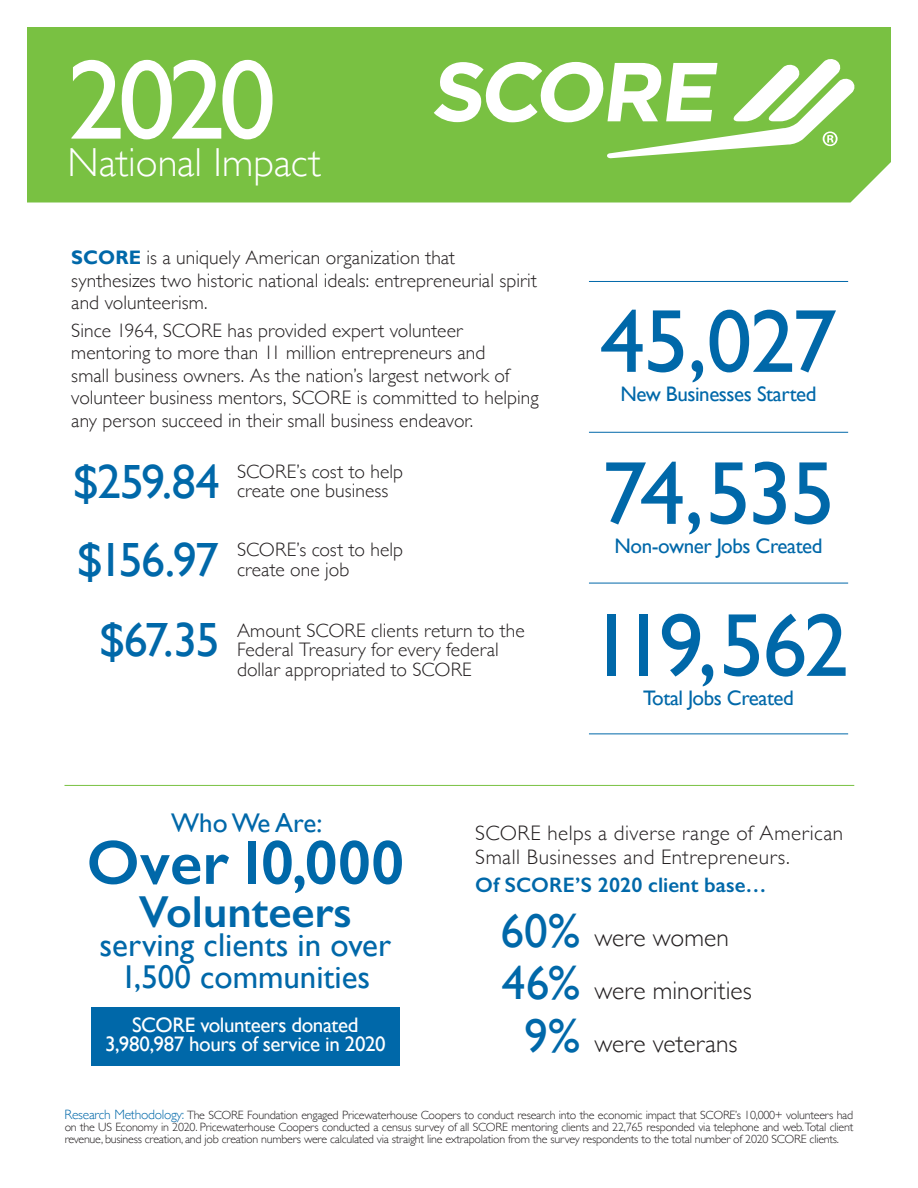
<style>
.page{position:relative;width:918px;height:1188px;background:#fff}
.page>*{position:absolute;margin:0;border:0;box-sizing:border-box;transform-origin:0 0}
.t1{font:114px "Gill Sans";color:#fff}
.t2{font:90px "Gill Sans";letter-spacing:-.04em;color:#0068a9}
.t3{font:600 63px "Gill Sans";color:#0068a9}
.t4{font:48px "Gill Sans";letter-spacing:-.04em;color:#0068a9}
.t5{font:600 45px "Gill Sans";color:#0068a9}
.t6{font:300 40.5px "Gill Sans";color:#fff}
.t7{font:33px/31.3px "Gill Sans";color:#0068a9;text-align:center}
.t8{font:27px "Gill Sans";color:#0068a9}
.t9{font:300 25.5px "Gill Sans";letter-spacing:.005em;color:#231f20}
.t10{font:300 21px/24px "Gill Sans";letter-spacing:.025em;color:#231f20}
.t11{font:21px "Gill Sans";letter-spacing:-.02em;color:#0068a9}
.t12{font:21px/19.4px "Gill Sans";letter-spacing:-.02em;color:#fff;text-align:center}
.t13{font:600 21px "Gill Sans";letter-spacing:.005em;color:#0068a9}
.t14{font:300 19.5px/22.5px "Gill Sans";letter-spacing:.005em;color:#231f20}
.t15{font:300 12px/12px "Gill Sans";letter-spacing:-.02em;color:#231f20;text-align:justify}
.s1{font-weight:700;color:#0068a9}
.s2{font-weight:400;font-size:47.4px;color:#0068a9}
.s3{font-size:13.5px;color:#0068a9}
</style>
<div class="page">
<hr style="left:64px;top:785px;width:790px;height:1px;background:#79c142">
<div style="left:27px;top:27px;width:864px;height:175px;background:#79c142"></div>
<svg style="left:434px;top:59px;width:420px;height:99px"></svg>
<div style="left:91px;top:1007px;width:309px;height:59px;background:#0068a9"></div>
<hr style="left:589px;top:432px;width:259px;height:1px;background:#0068a9">
<hr style="left:589px;top:281px;width:259px;height:1px;background:#0068a9">
<hr style="left:589px;top:583px;width:259px;height:1px;background:#0068a9">
<hr style="left:589px;top:734px;width:259px;height:1px;background:#0068a9">
<h1 class="t1" style="left:68px;top:33px;width:210px">2020</h1>
<h3 class="t6" style="left:68px;top:131px;width:255px">National Impact</h3>
<p class="t14" style="left:71px;top:245px;width:467px"><span class="s1">SCORE</span> is a uniquely American organization that synthesizes two historic national ideals: entrepreneurial spirit and volunteerism.</p>
<p class="t14" style="left:71px;top:318px;width:469px">Since 1964, SCORE has provided expert volunteer mentoring to more than 11 million entrepreneurs and<br>small business owners. As the nation’s largest network of volunteer business mentors, SCORE is committed to helping any person succeed in their small business endeavor.</p>
<h3 class="t4" style="left:73px;top:454px;width:148px">$259.84</h3>
<p class="t14" style="left:237px;top:461px;width:168px;line-height:19.5px">SCORE’s cost to help create one business</p>
<h3 class="t4" style="left:77px;top:532px;width:144px">$156.97</h3>
<p class="t14" style="left:237px;top:539px;width:168px;line-height:19.5px">SCORE’s cost to help create one job</p>
<h3 class="t4" style="left:99px;top:612px;width:122px">$67.35</h3>
<p class="t14" style="left:237px;top:620px;width:289px;line-height:19.5px">Amount SCORE clients return to the<br>Federal Treasury for every federal dollar appropriated to SCORE</p>
<h2 class="t2" style="left:600px;top:289px;width:238px">45,027</h2>
<p class="t11" style="left:621px;top:381px;width:198px">New Businesses Started</p>
<h2 class="t2" style="left:602px;top:441px;width:235px">74,535</h2>
<p class="t11" style="left:615px;top:533px;width:210px">Non-owner Jobs Created</p>
<h2 class="t2" style="left:588px;top:593px;width:262px">119,562</h2>
<p class="t11" style="left:643px;top:685px;width:152px">Total Jobs Created</p>
<h3 class="t8" style="left:171px;top:807px;width:153px">Who We Are:</h3>
<h3 class="t3" style="left:86px;top:824px;width:319px">Over10,000</h3>
<h3 class="t5" style="left:139px;top:884px;width:214px">Volunteers</h3>
<h3 class="t7" style="left:100px;top:929px;width:293px">serving clients in over<br>1,500 communities</h3>
<p class="t12" style="left:105px;top:1015px;width:282px">SCORE volunteers donated<br>3,980,987 hours of service in 2020</p>
<p class="t10" style="left:475px;top:820px;width:370px">SCORE helps a diverse range of American<br>Small Businesses and Entrepreneurs.</p>
<p class="t13" style="left:475px;top:872px;width:293px">Of SCORE’S 2020 client base…</p>
<h3 class="t9" style="left:500px;top:918px;width:230px"><span class="s2">60%</span> were women</h3>
<h3 class="t9" style="left:502px;top:971px;width:251px"><span class="s2">46%</span> were minorities</h3>
<h3 class="t9" style="left:524px;top:1023px;width:215px"><span class="s2">9%</span> were veterans</h3>
<p class="t15" style="left:65px;top:1108px;width:790px"><span class="s3">Research Methodology:</span> The SCORE Foundation engaged Pricewaterhouse Coopers to conduct research into the economic impact that SCORE’s 10,000+ volunteers had on the US Economy in 2020. Pricewaterhouse Coopers conducted a census survey of all SCORE mentoring clients and 22,765 responded via telephone and web.Total client revenue, business creation, and job creation numbers were calculated via straight line extrapolation from the survey respondents to the total number of 2020 SCORE clients.</p>
</div>
